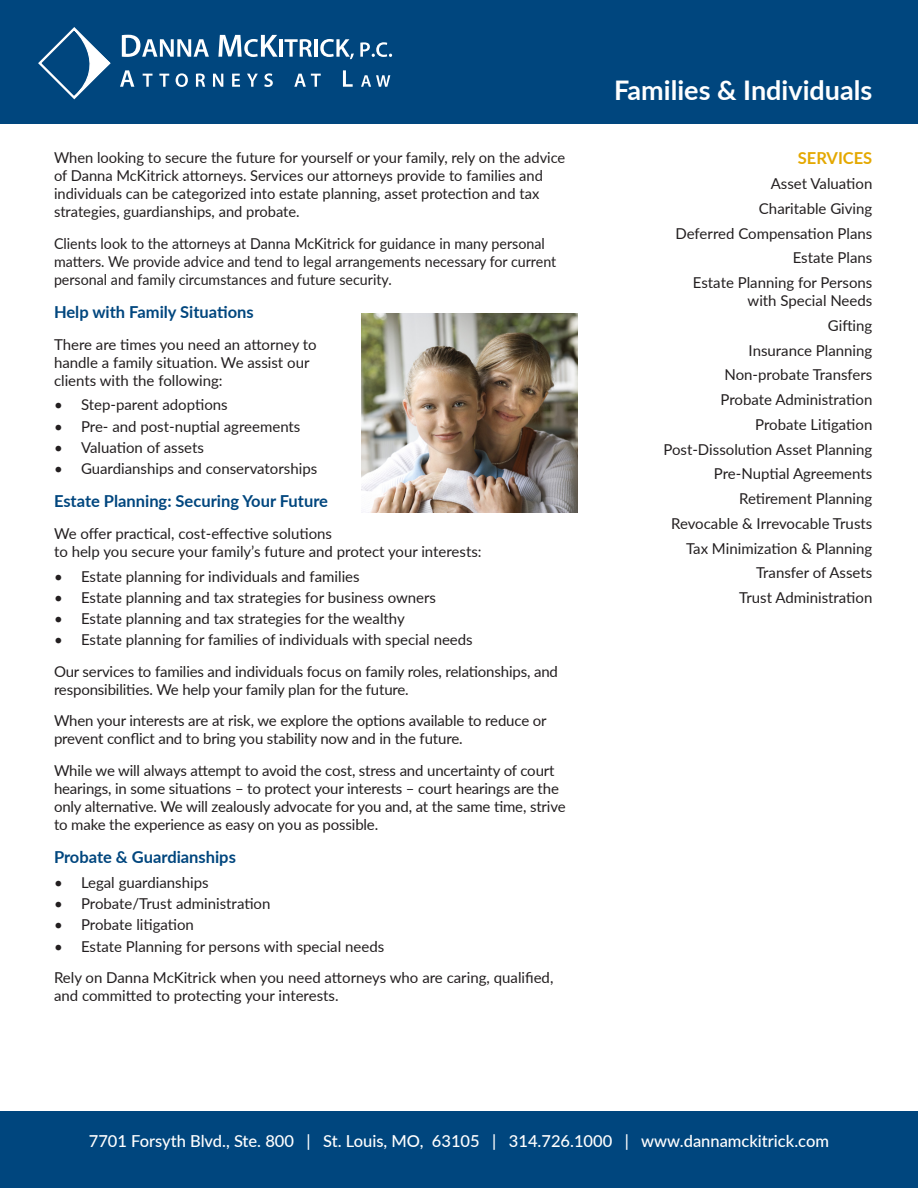
<style>
.page{position:relative;width:918px;height:1188px;background:#fff}
.page>*{position:absolute;margin:0;border:0;box-sizing:border-box;transform-origin:0 0}
.t1{font:700 27px "Lato";color:#fff}
.t2{font:500 16.5px "Lato";color:#fff}
.t3{font:700 16.5px "Lato";color:#00467e}
.t4{font:700 16.5px "Lato";color:#e4a800}
.t5{font:15px/18px "Lato";color:#231f20}
.t6{font:15px/18px "Lato";color:#231f20;scale:.95 1}
</style>
<div class="page">
<div style="left:0;top:0;width:918px;height:123px;background:#00467e"></div>
<svg style="left:122px;top:35px;width:87px;height:22px"></svg>
<svg style="left:218px;top:35px;width:60px;height:22px"></svg>
<hr style="left:279px;top:39px;width:3px;height:18px;background:#fff">
<svg style="left:284px;top:39px;width:28px;height:18px"></svg>
<hr style="left:314px;top:39px;width:4px;height:18px;background:#fff">
<svg style="left:320px;top:39px;width:34px;height:20px"></svg>
<svg style="left:360px;top:42px;width:32px;height:15px"></svg>
<svg style="left:120px;top:70px;width:14px;height:17px"></svg>
<svg style="left:143px;top:74px;width:10px;height:13px"></svg>
<svg style="left:159px;top:74px;width:10px;height:13px"></svg>
<svg style="left:176px;top:73px;width:12px;height:14px"></svg>
<svg style="left:196px;top:74px;width:9px;height:13px"></svg>
<svg style="left:213px;top:74px;width:10px;height:13px"></svg>
<svg style="left:232px;top:74px;width:8px;height:13px"></svg>
<svg style="left:247px;top:74px;width:11px;height:13px"></svg>
<svg style="left:264px;top:73px;width:9px;height:14px"></svg>
<svg style="left:294px;top:74px;width:27px;height:13px"></svg>
<svg style="left:343px;top:70px;width:10px;height:17px"></svg>
<svg style="left:361px;top:75px;width:29px;height:12px"></svg>
<svg style="left:38px;top:27px;width:73px;height:72px"></svg>
<div style="left:0;top:1111px;width:918px;height:77px;background:#00467e"></div>
<img style="left:362px;top:313px;width:216px;height:199px">
<p class="t5" style="left:54px;top:148px;width:513px">When looking to secure the future for yourself or your family, rely on the advice of Danna McKitrick attorneys. Services our attorneys provide to families and individuals can be categorized into estate planning, asset protection and tax strategies, guardianships, and probate.</p>
<p class="t6" style="left:54px;top:234px;width:530px">Clients look to the attorneys at Danna McKitrick for guidance in many personal matters. We provide advice and tend to legal arrangements necessary for current personal and family circumstances and future security.</p>
<p class="t3" style="left:54px;top:300px;width:201px">Help with Family Situations</p>
<p class="t5" style="left:54px;top:334px;width:264px">There are times you need an attorney to handle a family situation. We assist our clients with the following:</p>
<p class="t5" style="left:54px;top:395px;width:175px">• Step-parent adoptions</p>
<p class="t5" style="left:54px;top:416px;width:248px">• Pre- and post-nuptial agreements</p>
<p class="t5" style="left:54px;top:438px;width:152px">• Valuation of assets</p>
<p class="t5" style="left:54px;top:459px;width:265px">• Guardianships and conservatorships</p>
<p class="t3" style="left:54px;top:489px;width:276px">Estate Planning: Securing Your Future</p>
<p class="t5" style="left:54px;top:524px;width:429px">We offer practical, cost-effective solutions<br>to help you secure your family’s future and protect your interests:</p>
<p class="t5" style="left:54px;top:567px;width:307px">• Estate planning for individuals and families</p>
<p class="t5" style="left:54px;top:588px;width:384px">• Estate planning and tax strategies for business owners</p>
<p class="t5" style="left:54px;top:609px;width:352px">• Estate planning and tax strategies for the wealthy</p>
<p class="t5" style="left:54px;top:630px;width:420px">• Estate planning for families of individuals with special needs</p>
<p class="t5" style="left:54px;top:662px;width:506px">Our services to families and individuals focus on family roles, relationships, and responsibilities. We help your family plan for the future.</p>
<p class="t5" style="left:54px;top:711px;width:494px">When your interests are at risk, we explore the options available to reduce or prevent conflict and to bring you stability now and in the future.</p>
<p class="t5" style="left:54px;top:761px;width:513px">While we will always attempt to avoid the cost, stress and uncertainty of court hearings, in some situations – to protect your interests – court hearings are the only alternative. We will zealously advocate for you and, at the same time, strive to make the experience as easy on you as possible.</p>
<p class="t3" style="left:54px;top:845px;width:183px">Probate &amp; Guardianships</p>
<p class="t5" style="left:54px;top:873px;width:156px">• Legal guardianships</p>
<p class="t5" style="left:54px;top:894px;width:218px">• Probate/Trust administration</p>
<p class="t5" style="left:54px;top:915px;width:142px">• Probate litigation</p>
<p class="t5" style="left:54px;top:937px;width:332px">• Estate Planning for persons with special needs</p>
<p class="t5" style="left:54px;top:968px;width:501px">Rely on Danna McKitrick when you need attorneys who are caring, qualified, and committed to protecting your interests.</p>
<p class="t1" style="left:614px;top:71px;width:260px">Families &amp; Individuals</p>
<p class="t4" style="left:798px;top:146px;width:76px">SERVICES</p>
<p class="t5" style="left:771px;top:174px;width:103px">Asset Valuation</p>
<p class="t5" style="left:759px;top:199px;width:115px">Charitable Giving</p>
<p class="t5" style="left:676px;top:224px;width:198px">Deferred Compensation Plans</p>
<p class="t5" style="left:793px;top:248px;width:81px">Estate Plans</p>
<p class="t5" style="left:693px;top:273px;width:181px;text-align:right">Estate Planning for Persons with Special Needs</p>
<p class="t5" style="left:828px;top:316px;width:46px">Gifting</p>
<p class="t5" style="left:749px;top:341px;width:125px">Insurance Planning</p>
<p class="t5" style="left:725px;top:365px;width:149px">Non-probate Transfers</p>
<p class="t5" style="left:721px;top:390px;width:153px">Probate Administration</p>
<p class="t5" style="left:755px;top:415px;width:119px">Probate Litigation</p>
<p class="t5" style="left:663px;top:440px;width:210px">Post-Dissolution Asset Planning</p>
<p class="t5" style="left:714px;top:464px;width:160px">Pre-Nuptial Agreements</p>
<p class="t5" style="left:739px;top:489px;width:135px">Retirement Planning</p>
<p class="t5" style="left:671px;top:514px;width:203px">Revocable &amp; Irrevocable Trusts</p>
<p class="t5" style="left:686px;top:539px;width:188px">Tax Minimization &amp; Planning</p>
<p class="t5" style="left:756px;top:563px;width:118px">Transfer of Assets</p>
<p class="t5" style="left:739px;top:588px;width:135px">Trust Administration</p>
<p class="t2" style="left:89px;top:1129px;width:742px">7701 Forsyth Blvd., Ste. 800 | St. Louis, MO, 63105 | 314.726.1000 | www.dannamckitrick.com</p>
</div>
